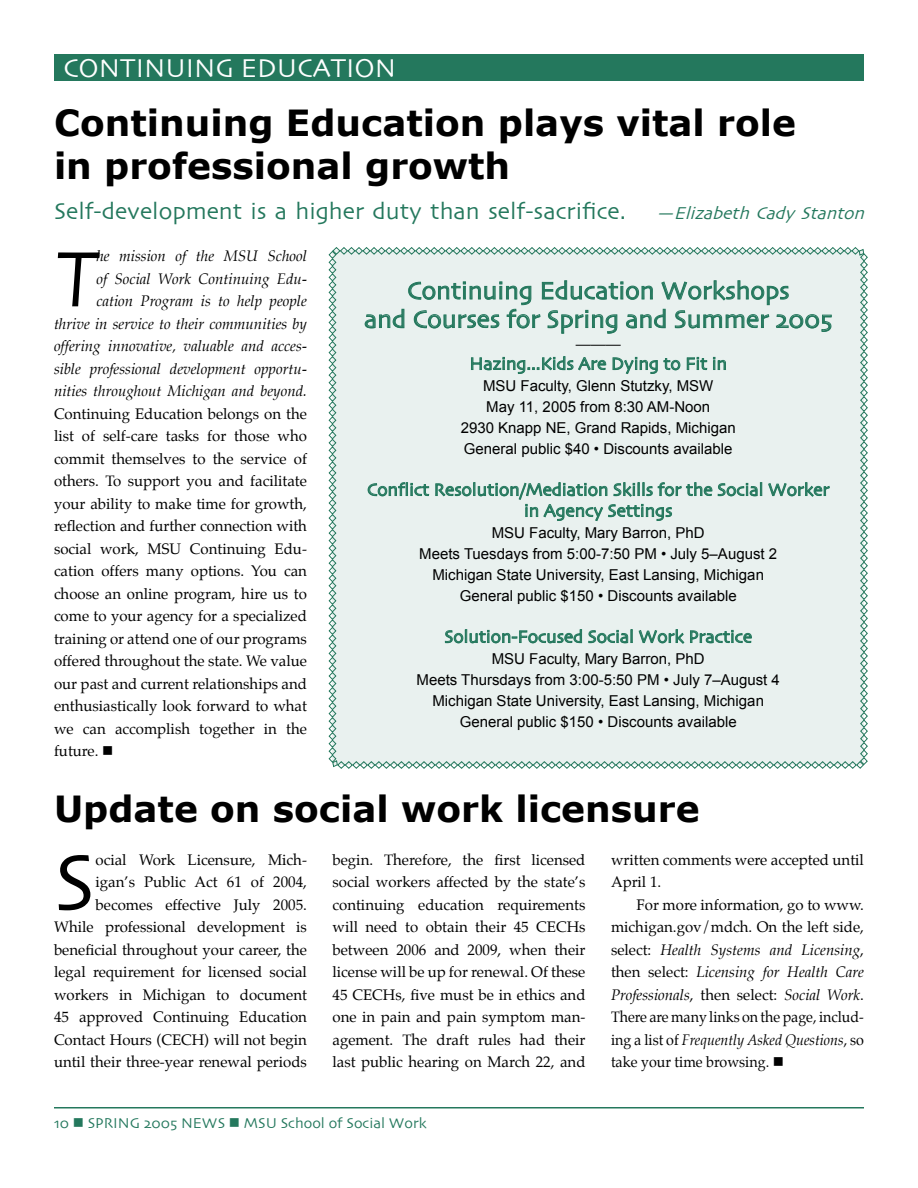
<style>
.page{position:relative;width:918px;height:1188px;background:#fff}
.page>*{position:absolute;margin:0;border:0;box-sizing:border-box;transform-origin:0 0}
.t1{font:82.5px "Skia";color:#000;scale:.9 1}
.t2{font:82.5px "Skia";color:#000}
.t3{font:700 36px/43.2px "Verdana";color:#000}
.t4{font:27px "Skia";color:#fff}
.t5{font:25.5px/28.5px "Skia";color:#24785d;text-align:center}
.t6{font:24px "Skia";color:#24785d}
.t7{font:18px/21px "Skia";color:#24785d;text-align:center}
.t8{font:15px/22.5px "Palatino";color:#000;text-align:justify}
.t9{font:15px/21px "Arial";color:#000;text-align:center}
.t10{font:italic 15px/22.5px "Palatino";color:#000;text-align:right}
.t11{font:15px "Skia";color:#24785d}
.s1{font-style:italic;font-size:18px}
.s2{font-style:italic}
</style>
<div class="page">
<hr style="left:54px;top:1107px;width:810px;height:1px;background:#24785d">
<div style="left:54px;top:54px;width:810px;height:27px;background:#24785d"></div>
<svg style="left:328px;top:247px;width:540px;height:522px"></svg>
<h3 class="t4" style="left:63px;top:52px;width:335px">CONTINUING EDUCATION</h3>
<h2 class="t3" style="left:54px;top:100px;width:744px">Continuing Education plays vital role in professional growth</h2>
<h3 class="t6" style="left:54px;top:196px;width:818px">Self-development is a higher duty than self-sacrifice. <span class="s1">—ElizabethCadyStanton</span></h3>
<p class="t10" style="left:54px;top:247px;width:255px">he mission of the MSU School<br>of Social Work Continuing Edu-<br>cation Program is to help people<br>thrive in service to their communities by offering innovative, valuable and acces&shy;sible professional development opportu&shy;nities throughout Michigan and beyond.</p>
<p class="t8" style="left:54px;top:404px;width:255px">Continuing Education belongs on the list of self-care tasks for those who commit themselves to the service of others. To support you and facilitate your ability to make time for growth, reflection and further connection with social work, MSU Continuing Edu&shy;cation offers many options. You can choose an online program, hire us to come to your agency for a specialized training or attend one of our programs offered throughout the state. We value our past and current relationships and enthusiastically look forward to what we can accomplish together in the future. ■</p>
<h1 class="t1" style="left:54px;top:230px;width:57px">T</h1>
<h3 class="t5" style="left:364px;top:278px;width:470px">Continuing Education Workshops<br>and Courses for Spring and Summer 2005</h3>
<p class="t8" style="left:576px;top:333px;width:46px">———</p>
<p class="t7" style="left:469px;top:354px;width:259px">Hazing...Kids Are Dying to Fit in</p>
<p class="t9" style="left:461px;top:375px;width:277px">MSU Faculty, Glenn Stutzky, MSW<br>May 11, 2005 from 8:30 AM-Noon<br>2930 Knapp NE, Grand Rapids, Michigan General public $40 • Discounts available</p>
<p class="t7" style="left:367px;top:480px;width:464px">Conflict Resolution/Mediation Skills for the Social Worker in Agency Settings</p>
<p class="t9" style="left:419px;top:522px;width:359px">MSU Faculty, Mary Barron, PhD<br>Meets Tuesdays from 5:00-7:50 PM • July 5–August 2<br>Michigan State University, East Lansing, Michigan General public $150 • Discounts available</p>
<p class="t7" style="left:444px;top:627px;width:309px">Solution-Focused Social Work Practice</p>
<p class="t9" style="left:417px;top:648px;width:365px">MSU Faculty, Mary Barron, PhD<br>Meets Thursdays from 3:00-5:50 PM • July 7–August 4<br>Michigan State University, East Lansing, Michigan General public $150 • Discounts available</p>
<h2 class="t3" style="left:54px;top:786px;width:647px">Update on social work licensure</h2>
<p class="t8" style="left:611px;top:850px;width:254px">written comments were accepted until<br>April 1.</p>
<p class="t8" style="left:611px;top:895px;width:255px;text-indent:26px">For more information, go to www. michigan.gov/mdch. On the left side, select: <span class="s2">Health Systems and Licensing</span>, then select: <span class="s2">Licensing for Health Care Professionals</span>, then select: <span class="s2">Social Work</span>.<br>There are many links on the page, includ&shy;ing a list of <span class="s2">Frequently Asked Questions</span>, so take your time browsing. ■</p>
<p class="t8" style="left:54px;top:850px;width:255px;text-align:right">ocial Work Licensure, Mich&shy;igan’s Public Act 61 of 2004, becomes effective July 2005.<br>While professional development is beneficial throughout your career, the legal requirement for licensed social workers in Michigan to document 45 approved Continuing Education Contact Hours (CECH) will not begin until their three-year renewal periods</p>
<p class="t8" style="left:333px;top:850px;width:255px">begin. Therefore, the first licensed social workers affected by the state’s continuing education requirements will need to obtain their 45 CECHs between 2006 and 2009, when their license will be up for renewal. Of these 45 CECHs, five must be in ethics and one in pain and pain symptom man&shy;agement. The draft rules had their last public hearing on March 22, and</p>
<h1 class="t2" style="left:54px;top:833px;width:43px">S</h1>
<p class="t11" style="left:54px;top:1114px;width:374px">10 ■ SPRING 2005 NEWS ■ MSU School of Social Work</p>
</div>
